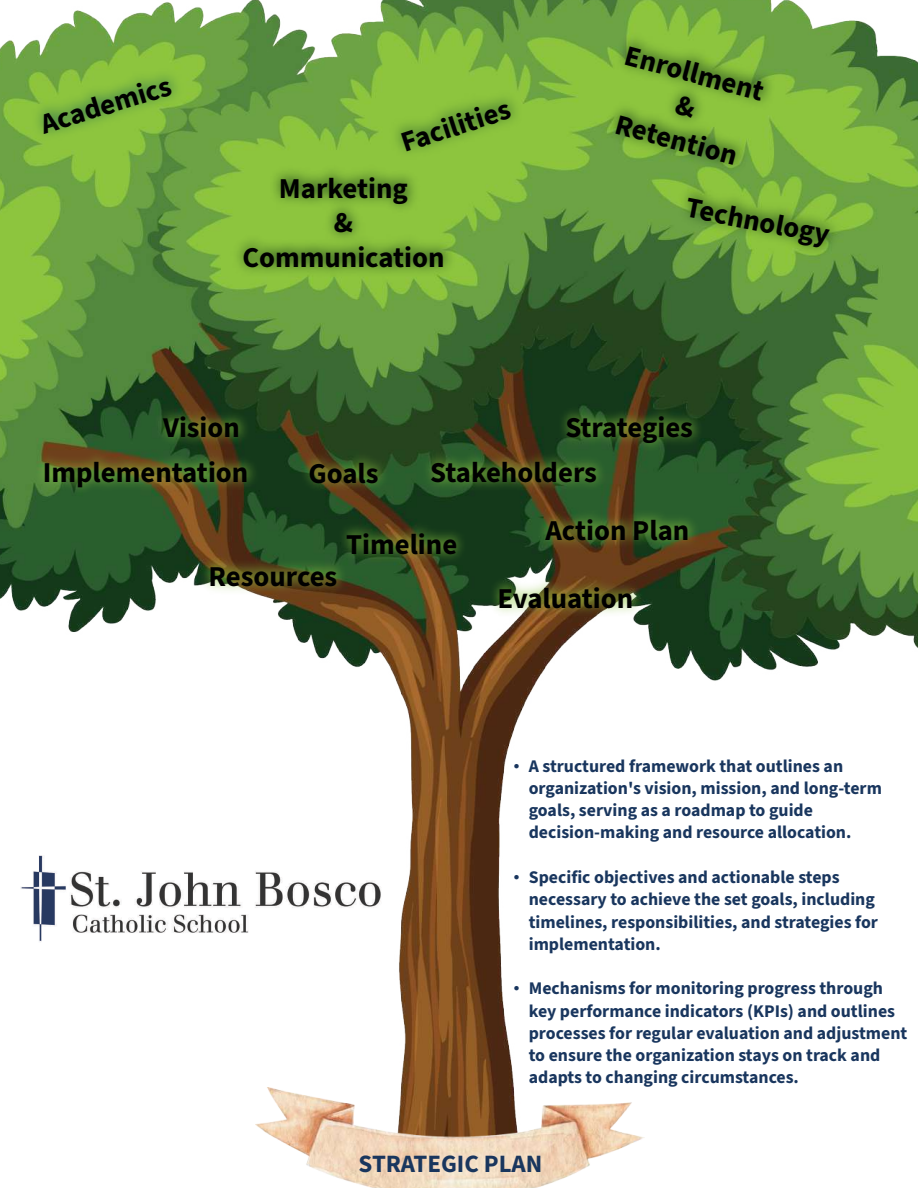
<style>
.page{position:relative;width:918px;height:1188px;background:#fff}
.page>*{position:absolute;margin:0;border:0;box-sizing:border-box;transform-origin:0 0}
.t1{font:700 28.8px/34.5px "Source Sans 3";color:#000;text-align:center}
.t2{font:700 28.65px "Source Sans 3";color:#000}
.t3{font:700 24.9px "Source Sans 3";color:#19365e}
.t4{font:700 17.85px/22.2px "Source Sans 3";color:#19365e}
.s1{font-family:"Times New Roman";font-weight:400}
</style>
<div class="page">
<img style="left:0;top:0;width:918px;height:1125px">
<img style="left:0;top:24px;width:254px;height:148px">
<img style="left:636px;top:159px;width:275px;height:127px">
<img style="left:196px;top:145px;width:324px;height:152px">
<img style="left:556px;top:5px;width:293px;height:209px">
<img style="left:348px;top:47px;width:245px;height:144px">
<img style="left:118px;top:386px;width:195px;height:45px">
<img style="left:301px;top:510px;width:199px;height:73px">
<img style="left:520px;top:386px;width:250px;height:79px">
<img style="left:500px;top:489px;width:263px;height:79px">
<img style="left:263px;top:432px;width:193px;height:80px">
<img style="left:452px;top:557px;width:255px;height:80px">
<img style="left:0;top:431px;width:322px;height:79px">
<img style="left:385px;top:431px;width:290px;height:79px">
<img style="left:163px;top:535px;width:252px;height:79px">
<img style="left:256px;top:1088px;width:389px;height:100px">
<img style="left:17px;top:853px;width:369px;height:93px">
<h1 class="t1" style="left:36px;top:108px;width:137px;rotate:-17deg">Academics</h1>
<h1 class="t1" style="left:396px;top:127px;width:115px;rotate:-18deg">Facilities</h1>
<h1 class="t1" style="left:242px;top:171px;width:204px">Marketing<br>&amp;<br>Communication</h1>
<h1 class="t1" style="left:630px;top:38px;width:144px;rotate:15deg">Enrollment &amp;<br>Retention</h1>
<h1 class="t1" style="left:690px;top:190px;width:147px;rotate:11deg">Technology</h1>
<h2 class="t2" style="left:163px;top:409px;width:78px">Vision</h2>
<h1 class="t1" style="left:565px;top:410px;width:129px">Strategies</h1>
<h1 class="t1" style="left:43px;top:455px;width:207px">Implementation</h1>
<h1 class="t1" style="left:430px;top:455px;width:168px">Stakeholders</h1>
<h1 class="t1" style="left:308px;top:456px;width:72px">Goals</h1>
<h1 class="t1" style="left:209px;top:559px;width:130px">Resources</h1>
<h1 class="t1" style="left:346px;top:527px;width:113px">Timeline</h1>
<h1 class="t1" style="left:545px;top:513px;width:145px">Action Plan</h1>
<h1 class="t1" style="left:497px;top:582px;width:137px">Evaluation</h1>
<p class="t4" style="left:529px;top:755px;width:355px;text-indent:-15px"><span class="s1">•</span> A structured framework that outlines an organization's vision, mission, and long-term goals, serving as a roadmap to guide decision-making and resource allocation.</p>
<p class="t4" style="left:529px;top:866px;width:351px;text-indent:-15px"><span class="s1">•</span> Specific objectives and actionable steps necessary to achieve the set goals, including timelines, responsibilities, and strategies for implementation.</p>
<p class="t4" style="left:529px;top:977px;width:380px;text-indent:-15px"><span class="s1">•</span> Mechanisms for monitoring progress through key performance indicators (KPIs) and outlines processes for regular evaluation and adjustment to ensure the organization stays on track and adapts to changing circumstances.</p>
<h3 class="t3" style="left:359px;top:1147px;width:185px">STRATEGIC PLAN</h3>
</div>
